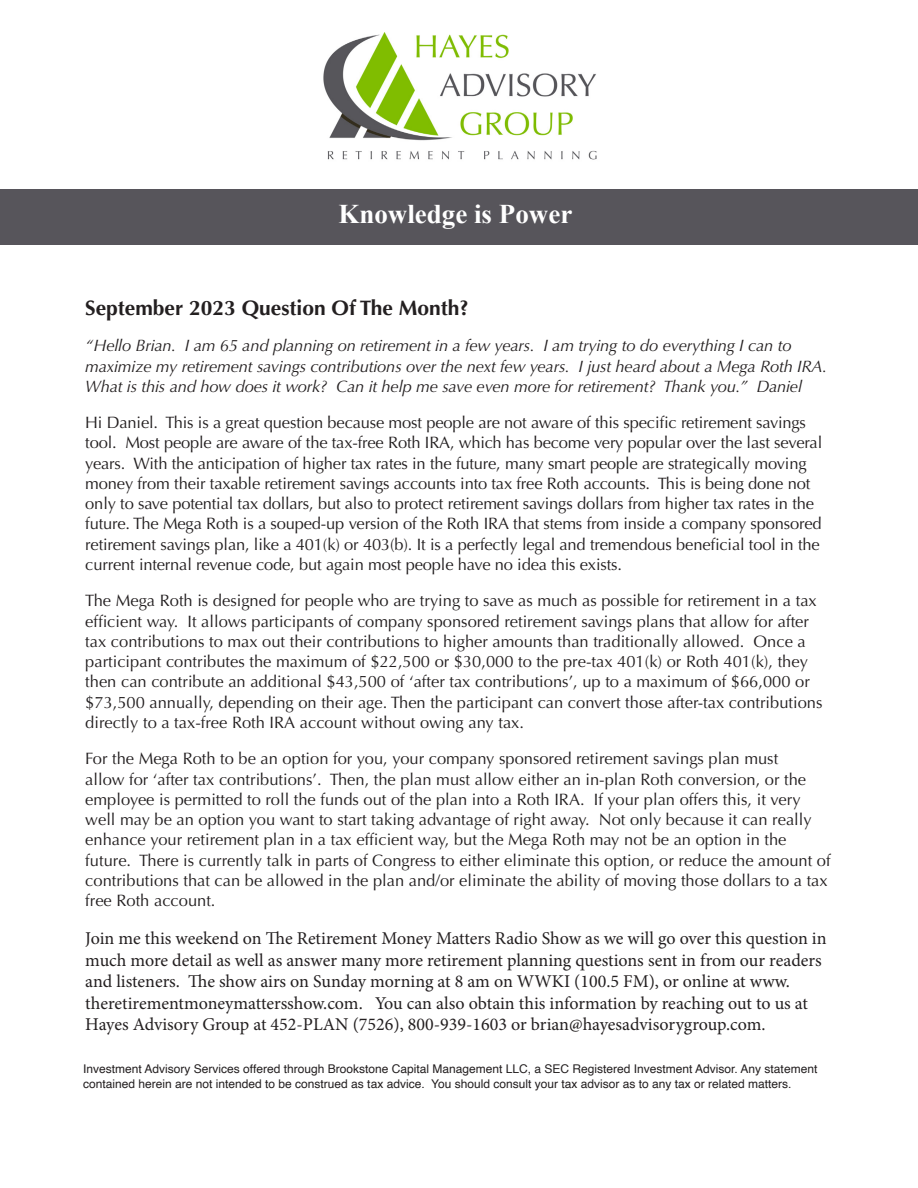
<style>
.page{position:relative;width:918px;height:1188px;background:#fff}
.page>*{position:absolute;margin:0;border:0;box-sizing:border-box;transform-origin:0 0}
.t1{font:700 27px "Times New Roman";color:#fff}
.t2{font:700 21px "Optima";color:#231f20}
.t3{font:18px/21.6px "Minion Pro";letter-spacing:-.005em;color:#231f20}
.t4{font:16.5px/20.2px "Optima";color:#231f20}
.t5{font:italic 16.5px/20.2px "Optima";letter-spacing:-.01em;color:#231f20}
.t6{font:12px/15px "Helvetica";color:#231f20}
</style>
<div class="page">
<div style="left:0;top:189px;width:918px;height:55px;background:#57555b"></div>
<img style="left:323px;top:32px;width:274px;height:128px">
<h1 class="t1" style="left:338px;top:196px;width:235px">Knowledge is Power</h1>
<p class="t2" style="left:85px;top:295px;width:385px">September 2023 Question Of The Month?</p>
<p class="t5" style="left:85px;top:336px;width:743px">“Hello Brian. I am 65 and planning on retirement in a few years. I am trying to do everything I can to maximize my retirement savings contributions over the next few years. I just heard about a Mega Roth IRA.<br>What is this and how does it work? Can it help me save even more for retirement? Thank you.” Daniel</p>
<p class="t4" style="left:85px;top:413px;width:739px">Hi Daniel. This is a great question because most people are not aware of this specific retirement savings tool. Most people are aware of the tax-free Roth IRA, which has become very popular over the last several years. With the anticipation of higher tax rates in the future, many smart people are strategically moving money from their taxable retirement savings accounts into tax free Roth accounts. This is being done not only to save potential tax dollars, but also to protect retirement savings dollars from higher tax rates in the future. The Mega Roth is a souped-up version of the Roth IRA that stems from inside a company sponsored retirement savings plan, like a 401(k) or 403(b). It is a perfectly legal and tremendous beneficial tool in the current internal revenue code, but again most people have no idea this exists.</p>
<p class="t4" style="left:85px;top:591px;width:739px">The Mega Roth is designed for people who are trying to save as much as possible for retirement in a tax efficient way. It allows participants of company sponsored retirement savings plans that allow for after tax contributions to max out their contributions to higher amounts than traditionally allowed. Once a participant contributes the maximum of $22,500 or $30,000 to the pre-tax 401(k) or Roth 401(k), they then can contribute an additional $43,500 of ‘after tax contributions’, up to a maximum of $66,000 or $73,500 annually, depending on their age. Then the participant can convert those after-tax contributions directly to a tax-free Roth IRA account without owing any tax.</p>
<p class="t4" style="left:85px;top:749px;width:747px">For the Mega Roth to be an option for you, your company sponsored retirement savings plan must<br>allow for ‘after tax contributions’. Then, the plan must allow either an in-plan Roth conversion, or the employee is permitted to roll the funds out of the plan into a Roth IRA. If your plan offers this, it very well may be an option you want to start taking advantage of right away. Not only because it can really enhance your retirement plan in a tax efficient way, but the Mega Roth may not be an option in the future. There is currently talk in parts of Congress to either eliminate this option, or reduce the amount of contributions that can be allowed in the plan and/or eliminate the ability of moving those dollars to a tax free Roth account.</p>
<p class="t3" style="left:85px;top:927px;width:743px">Join me this weekend on The Retirement Money Matters Radio Show as we will go over this question in much more detail as well as answer many more retirement planning questions sent in from our readers and listeners. The show airs on Sunday morning at 8 am on WWKI (100.5 FM), or online at www. theretirementmoneymattersshow.com. You can also obtain this information by reaching out to us at Hayes Advisory Group at 452-PLAN (7526), 800-939-1603 or brian@hayesadvisorygroup.com.</p>
<p class="t6" style="left:83px;top:1061px;width:736px">Investment Advisory Services offered through Brookstone Capital Management LLC, a SEC Registered Investment Advisor. Any statement contained herein are not intended to be construed as tax advice. You should consult your tax advisor as to any tax or related matters.</p>
</div>
